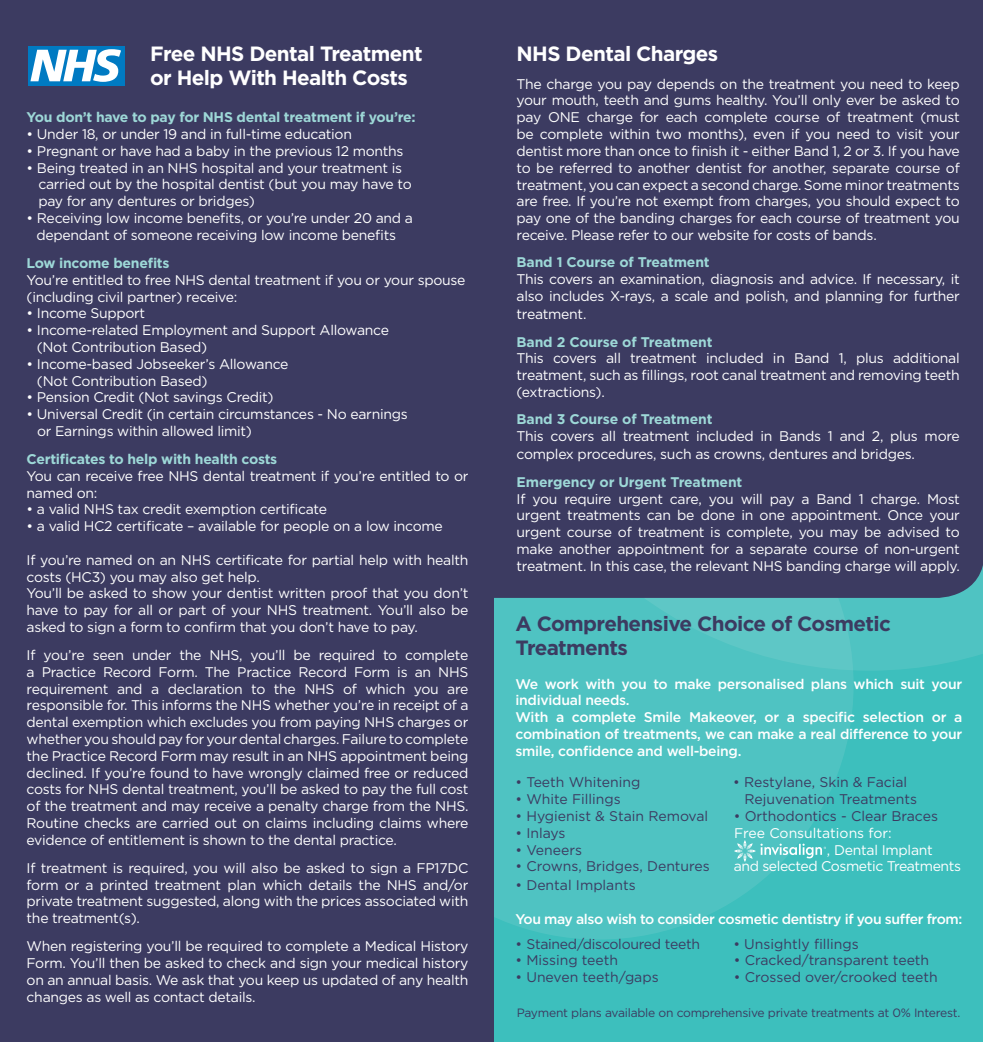
<style>
.page{position:relative;width:983px;height:1042px;background:#fff}
.page>*{position:absolute;margin:0;border:0;box-sizing:border-box;transform-origin:0 0}
.t1{font:700 20.65px/24.5px "Gotham";letter-spacing:-.03em;color:#fff}
.t2{font:700 20.65px/24.5px "Gotham";letter-spacing:-.03em;color:#3c3b61}
.t3{font:14px/16.8px "Gotham";letter-spacing:-.02em;color:#fff}
.t4{font:14px "Gotham";color:#3c3b61}
.t5{font:500 14px/16.8px "Gotham";letter-spacing:-.02em;color:#fff}
.t6{font:700 14px "Gotham";letter-spacing:-.02em;color:#9dd8d7}
.t7{font:14px "Gotham";letter-spacing:-.02em;color:#3c3b61}
.t8{font:14px "Gotham";color:#fff}
.t9{font:12.08px "Gotham";letter-spacing:-.02em;color:#3c3b61}
</style>
<div class="page">
<div style="left:493px;top:556px;width:489px;height:486px;background:#3dbfbd"></div>
<svg style="left:838px;top:598px;width:144px;height:73px;fill:#4fc3c2"></svg>
<svg style="left:344px;top:430px;width:509px;height:509px;fill:#4fc3c2"></svg>
<div style="left:0;top:0;width:493px;height:1042px;background:#3c3b61"></div>
<div style="left:493px;top:0;width:489px;height:598px;background:#3c3b61"></div>
<div style="left:28px;top:46px;width:97px;height:39px;background:#007ac2"></div>
<svg style="left:30px;top:49px;width:91px;height:33px"></svg>
<svg style="left:733px;top:840px;width:92px;height:22px"></svg>
<h1 class="t1" style="left:150px;top:41px;width:274px">Free NHS Dental Treatment or Help With Health Costs</h1>
<p class="t6" style="left:27px;top:108px;width:390px">You don’t have to pay for NHS dental treatment if you’re:</p>
<p class="t3" style="left:27px;top:125px;width:327px">• Under 18, or under 19 and in full-time education</p>
<p class="t3" style="left:27px;top:142px;width:378px">• Pregnant or have had a baby in the previous 12 months</p>
<p class="t3" style="left:38px;top:159px;width:375px;text-indent:-12px">• Being treated in an NHS hospital and your treatment is carried out by the hospital dentist (but you may have to pay for any dentures or bridges)</p>
<p class="t3" style="left:27px;top:209px;width:388px;text-align:center">• Receiving low income benefits, or you’re under 20 and a dependant of someone receiving low income benefits</p>
<p class="t6" style="left:27px;top:254px;width:144px">Low income benefits</p>
<p class="t3" style="left:27px;top:271px;width:440px">You’re entitled to free NHS dental treatment if you or your spouse (including civil partner) receive:</p>
<p class="t3" style="left:27px;top:305px;width:120px">• Income Support</p>
<p class="t3" style="left:37px;top:321px;width:354px;text-indent:-10px">• Income-related Employment and Support Allowance (Not Contribution Based)</p>
<p class="t3" style="left:37px;top:355px;width:253px;text-indent:-10px">• Income-based Jobseeker’s Allowance (Not Contribution Based)</p>
<p class="t3" style="left:27px;top:389px;width:248px">• Pension Credit (Not savings Credit)</p>
<p class="t3" style="left:37px;top:405px;width:372px;text-indent:-10px">• Universal Credit (in certain circumstances - No earnings or Earnings within allowed limit)</p>
<p class="t6" style="left:27px;top:450px;width:252px">Certificates to help with health costs</p>
<p class="t3" style="left:27px;top:467px;width:443px">You can receive free NHS dental treatment if you’re entitled to or named on:</p>
<p class="t3" style="left:27px;top:501px;width:302px">• a valid NHS tax credit exemption certificate</p>
<p class="t3" style="left:27px;top:517px;width:417px">• a valid HC2 certificate – available for people on a low income</p>
<p class="t3" style="left:27px;top:551px;width:443px">If you’re named on an NHS certificate for partial help with health costs (HC3) you may also get help.<br>You’ll be asked to show your dentist written proof that you don’t have to pay for all or part of your NHS treatment. You’ll also be asked to sign a form to confirm that you don’t have to pay.</p>
<p class="t3" style="left:27px;top:646px;width:443px;text-align:justify">If you’re seen under the NHS, you’ll be required to complete a Practice Record Form. The Practice Record Form is an NHS requirement and a declaration to the NHS of which you are responsible for. This informs the NHS whether you’re in receipt of a dental exemption which excludes you from paying NHS charges or whether you should pay for your dental charges. Failure to complete the Practice Record Form may result in an NHS appointment being declined. If you’re found to have wrongly claimed free or reduced costs for NHS dental treatment, you’ll be asked to pay the full cost of the treatment and may receive a penalty charge from the NHS.<br>Routine checks are carried out on claims including claims where evidence of entitlement is shown to the dental practice.</p>
<p class="t3" style="left:27px;top:859px;width:443px;text-align:justify">If treatment is required, you will also be asked to sign a FP17DC form or a printed treatment plan which details the NHS and/or private treatment suggested, along with the prices associated with the treatment(s).</p>
<p class="t3" style="left:27px;top:937px;width:443px;text-align:justify">When registering you’ll be required to complete a Medical History Form. You’ll then be asked to check and sign your medical history on an annual basis. We ask that you keep us updated of any health changes as well as contact details.</p>
<h1 class="t1" style="left:516px;top:41px;width:203px">NHS Dental Charges</h1>
<p class="t3" style="left:516px;top:75px;width:444px;text-align:justify">The charge you pay depends on the treatment you need to keep your mouth, teeth and gums healthy. You’ll only ever be asked to pay ONE charge for each complete course of treatment (must be complete within two months), even if you need to visit your dentist more than once to finish it - either Band 1, 2 or 3. If you have to be referred to another dentist for another, separate course of treatment, you can expect a second charge. Some minor treatments are free. If you’re not exempt from charges, you should expect to pay one of the banding charges for each course of treatment you receive. Please refer to our website for costs of bands.</p>
<p class="t6" style="left:516px;top:253px;width:194px">Band 1 Course of Treatment</p>
<p class="t3" style="left:516px;top:270px;width:444px">This covers an examination, diagnosis and advice. If necessary, it also includes X-rays, a scale and polish, and planning for further</p>
<p class="t3" style="left:516px;top:305px;width:71px">treatment.</p>
<p class="t6" style="left:516px;top:332px;width:197px">Band 2 Course of Treatment</p>
<p class="t3" style="left:516px;top:350px;width:444px;text-align:justify">This covers all treatment included in Band 1, plus additional treatment, such as fillings, root canal treatment and removing teeth (extractions).</p>
<p class="t6" style="left:516px;top:410px;width:197px">Band 3 Course of Treatment</p>
<p class="t3" style="left:516px;top:427px;width:444px;line-height:18.4px">This covers all treatment included in Bands 1 and 2, plus more complex procedures, such as crowns, dentures and bridges.</p>
<p class="t6" style="left:516px;top:472px;width:227px">Emergency or Urgent Treatment</p>
<p class="t3" style="left:516px;top:490px;width:444px;text-align:justify">If you require urgent care, you will pay a Band 1 charge. Most urgent treatments can be done in one appointment. Once your urgent course of treatment is complete, you may be advised to make another appointment for a separate course of non-urgent treatment. In this case, the relevant NHS banding charge will apply.</p>
<h1 class="t2" style="left:515px;top:611px;width:377px">A Comprehensive Choice of Cosmetic<br>Treatments</h1>
<p class="t5" style="left:515px;top:675px;width:448px">We work with you to make personalised plans which suit your individual needs.<br>With a complete Smile Makeover, or a specific selection or a combination of treatments, we can make a real difference to your smile, confidence and well-being.</p>
<p class="t4" style="left:515px;top:773px;width:126px">• Teeth Whitening</p>
<p class="t4" style="left:733px;top:773px;width:175px">• Restylane, Skin &amp; Facial</p>
<p class="t4" style="left:515px;top:790px;width:107px">• White Fillings</p>
<p class="t4" style="left:744px;top:790px;width:174px">Rejuvenation Treatments</p>
<p class="t4" style="left:515px;top:807px;width:194px">• Hygienist &amp; Stain Removal</p>
<p class="t4" style="left:733px;top:807px;width:206px">• Orthodontics - Clear Braces</p>
<p class="t4" style="left:515px;top:824px;width:52px">• Inlays</p>
<p class="t8" style="left:733px;top:824px;width:159px">Free Consultations for:</p>
<p class="t4" style="left:515px;top:840px;width:68px">• Veneers</p>
<p class="t3" style="left:826px;top:841px;width:107px">, Dental Implant</p>
<p class="t4" style="left:515px;top:857px;width:196px">• Crowns, Bridges, Dentures</p>
<p class="t3" style="left:733px;top:858px;width:229px">and selected Cosmetic Treatments</p>
<p class="t4" style="left:515px;top:876px;width:122px">• Dental Implants</p>
<p class="t5" style="left:515px;top:910px;width:448px">You may also wish to consider cosmetic dentistry if you suffer from:</p>
<p class="t7" style="left:515px;top:934px;width:186px">• Stained/discoloured teeth</p>
<p class="t4" style="left:733px;top:934px;width:127px">• Unsightly fillings</p>
<p class="t4" style="left:515px;top:951px;width:104px">• Missing teeth</p>
<p class="t4" style="left:733px;top:951px;width:197px">• Cracked/transparent teeth</p>
<p class="t4" style="left:515px;top:968px;width:145px">• Uneven teeth/gaps</p>
<p class="t4" style="left:733px;top:968px;width:205px">• Crossed over/crooked teeth</p>
<p class="t9" style="left:516px;top:1005px;width:445px">Payment plans available on comprehensive private treatments at 0% Interest.</p>
</div>
